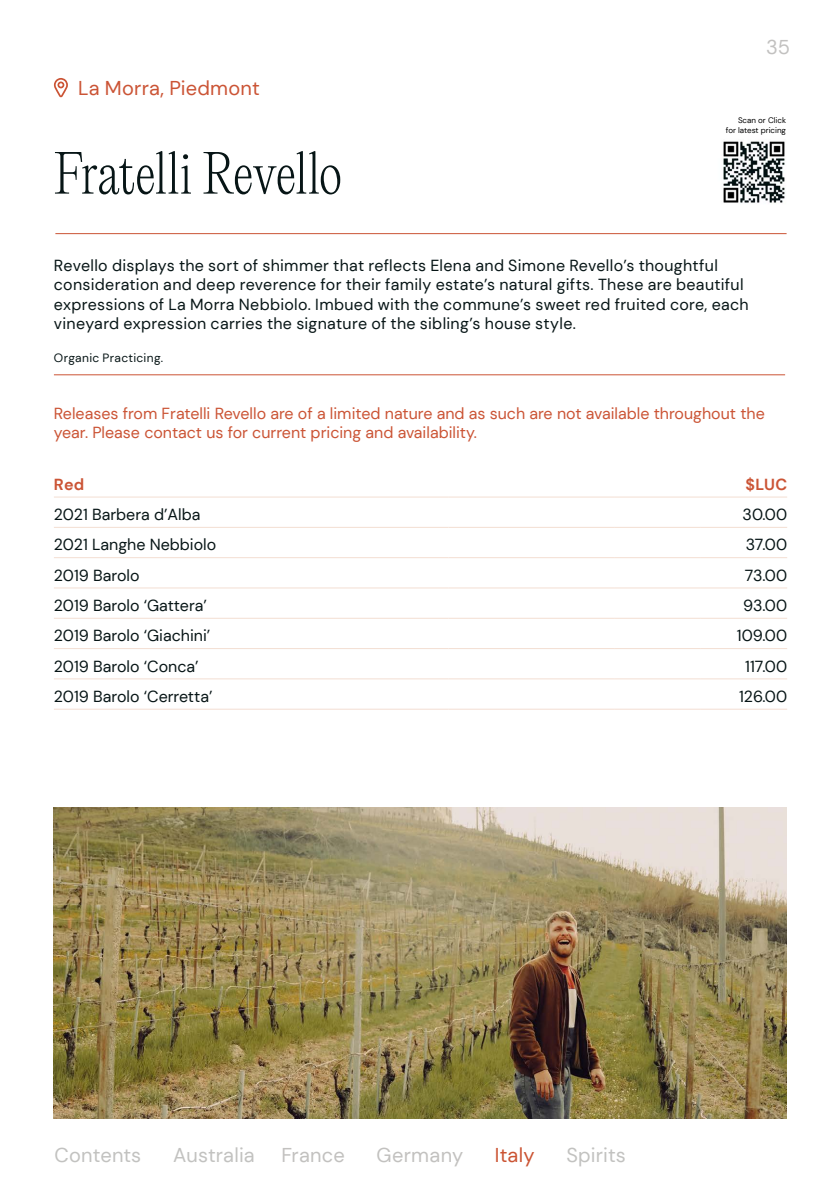
<style>
.page{position:relative;width:840px;height:1191px;background:#fff}
.page>*{position:absolute;margin:0;border:0;box-sizing:border-box;transform-origin:0 0}
.t1{font:200 52px "PP Editorial New";letter-spacing:-.01em;color:#071516}
.t2{font:20px "DM Sans";letter-spacing:.005em;color:#c2c2c0}
.t3{font:20px "DM Sans";letter-spacing:.01em;color:#cb5435}
.t4{font:20px "DM Sans";letter-spacing:.015em;color:#c2c1bf}
.t5{font:20px "DM Sans";letter-spacing:.01em;color:#cb5433}
.t6{font:20px "DM Sans";color:#c2c1c0}
.t7{font:16px/19.2px "DM Sans";letter-spacing:.015em;color:#071516}
.t8{font:16px/19.2px "DM Sans";color:#cb5435}
.t9{font:700 16px "DM Sans";letter-spacing:.015em;color:#cb5435}
.t10{font:12px "DM Sans";letter-spacing:.025em;color:#071516}
.t11{font:8px/9.6px "DM Sans";color:#000;text-align:right}
</style>
<div class="page">
<svg style="left:54px;top:78px;width:14px;height:19px"></svg>
<hr style="left:55px;top:233px;width:731px;height:1px;background:#cb5435">
<hr style="left:54px;top:374px;width:730px;height:1px;background:#cb5435">
<img style="left:54px;top:807px;width:731px;height:312px">
<img style="left:723px;top:141px;width:62px;height:62px">
<hr style="left:54px;top:496px;width:394px;height:1px;background:#f3ded2">
<hr style="left:448px;top:496px;width:165px;height:1px;background:#f3ded2">
<hr style="left:613px;top:496px;width:86px;height:1px;background:#f3ded2">
<hr style="left:699px;top:496px;width:87px;height:1px;background:#f3ded2">
<hr style="left:54px;top:527px;width:394px;height:1px;background:#f3ded2">
<hr style="left:448px;top:527px;width:165px;height:1px;background:#f3ded2">
<hr style="left:613px;top:527px;width:86px;height:1px;background:#f3ded2">
<hr style="left:699px;top:527px;width:87px;height:1px;background:#f3ded2">
<hr style="left:54px;top:557px;width:394px;height:1px;background:#f3ded2">
<hr style="left:448px;top:557px;width:165px;height:1px;background:#f3ded2">
<hr style="left:613px;top:557px;width:86px;height:1px;background:#f3ded2">
<hr style="left:699px;top:557px;width:87px;height:1px;background:#f3ded2">
<hr style="left:54px;top:587px;width:394px;height:1px;background:#f3ded2">
<hr style="left:448px;top:587px;width:165px;height:1px;background:#f3ded2">
<hr style="left:613px;top:587px;width:86px;height:1px;background:#f3ded2">
<hr style="left:699px;top:587px;width:87px;height:1px;background:#f3ded2">
<hr style="left:54px;top:618px;width:394px;height:1px;background:#f3ded2">
<hr style="left:448px;top:618px;width:165px;height:1px;background:#f3ded2">
<hr style="left:613px;top:618px;width:86px;height:1px;background:#f3ded2">
<hr style="left:699px;top:618px;width:87px;height:1px;background:#f3ded2">
<hr style="left:54px;top:648px;width:394px;height:1px;background:#f3ded2">
<hr style="left:448px;top:648px;width:165px;height:1px;background:#f3ded2">
<hr style="left:613px;top:648px;width:86px;height:1px;background:#f3ded2">
<hr style="left:699px;top:648px;width:87px;height:1px;background:#f3ded2">
<hr style="left:54px;top:678px;width:394px;height:1px;background:#f3ded2">
<hr style="left:448px;top:678px;width:165px;height:1px;background:#f3ded2">
<hr style="left:613px;top:678px;width:86px;height:1px;background:#f3ded2">
<hr style="left:699px;top:678px;width:87px;height:1px;background:#f3ded2">
<hr style="left:54px;top:708px;width:394px;height:1px;background:#f3ded2">
<hr style="left:448px;top:708px;width:165px;height:1px;background:#f3ded2">
<hr style="left:613px;top:708px;width:86px;height:1px;background:#f3ded2">
<hr style="left:699px;top:708px;width:87px;height:1px;background:#f3ded2">
<p class="t3" style="left:78px;top:76px;width:183px">La Morra, Piedmont</p>
<h1 class="t1" style="left:54px;top:138px;width:289px">Fratelli Revello</h1>
<p class="t6" style="left:765px;top:34px;width:25px">35</p>
<p class="t11" style="left:725px;top:115px;width:62px">Scan or Click for latest pricing</p>
<p class="t7" style="left:54px;top:256px;width:695px">Revello displays the sort of shimmer that reflects Elena and Simone Revello’s thoughtful consideration and deep reverence for their family estate’s natural gifts. These are beautiful expressions of La Morra Nebbiolo. Imbued with the commune’s sweet red fruited core, each vineyard expression carries the signature of the sibling’s house style.</p>
<p class="t10" style="left:54px;top:351px;width:111px">Organic Practicing.</p>
<p class="t8" style="left:54px;top:404px;width:712px">Releases from Fratelli Revello are of a limited nature and as such are not available throughout the year. Please contact us for current pricing and availability.</p>
<p class="t9" style="left:54px;top:474px;width:32px">Red</p>
<p class="t9" style="left:745px;top:474px;width:43px">$LUC</p>
<p class="t7" style="left:54px;top:505px;width:148px">2021 Barbera d’Alba</p>
<p class="t7" style="left:742px;top:505px;width:46px">30.00</p>
<p class="t7" style="left:54px;top:535px;width:164px">2021 Langhe Nebbiolo</p>
<p class="t7" style="left:745px;top:535px;width:43px">37.00</p>
<p class="t7" style="left:54px;top:565px;width:87px">2019 Barolo</p>
<p class="t7" style="left:744px;top:565px;width:44px">73.00</p>
<p class="t7" style="left:54px;top:595px;width:154px">2019 Barolo ‘Gattera’</p>
<p class="t7" style="left:742px;top:595px;width:45px">93.00</p>
<p class="t7" style="left:54px;top:626px;width:158px">2019 Barolo ‘Giachini’</p>
<p class="t7" style="left:736px;top:626px;width:52px">109.00</p>
<p class="t7" style="left:54px;top:656px;width:146px">2019 Barolo ‘Conca’</p>
<p class="t7" style="left:744px;top:656px;width:43px">117.00</p>
<p class="t7" style="left:54px;top:686px;width:160px">2019 Barolo ‘Cerretta’</p>
<p class="t7" style="left:738px;top:686px;width:50px">126.00</p>
<p class="t2" style="left:55px;top:1142px;width:88px">Contents</p>
<p class="t2" style="left:173px;top:1142px;width:83px">Australia</p>
<p class="t4" style="left:281px;top:1142px;width:65px">France</p>
<p class="t4" style="left:376px;top:1142px;width:88px">Germany</p>
<p class="t5" style="left:494px;top:1142px;width:41px">Italy</p>
<p class="t2" style="left:566px;top:1142px;width:61px">Spirits</p>
</div>
